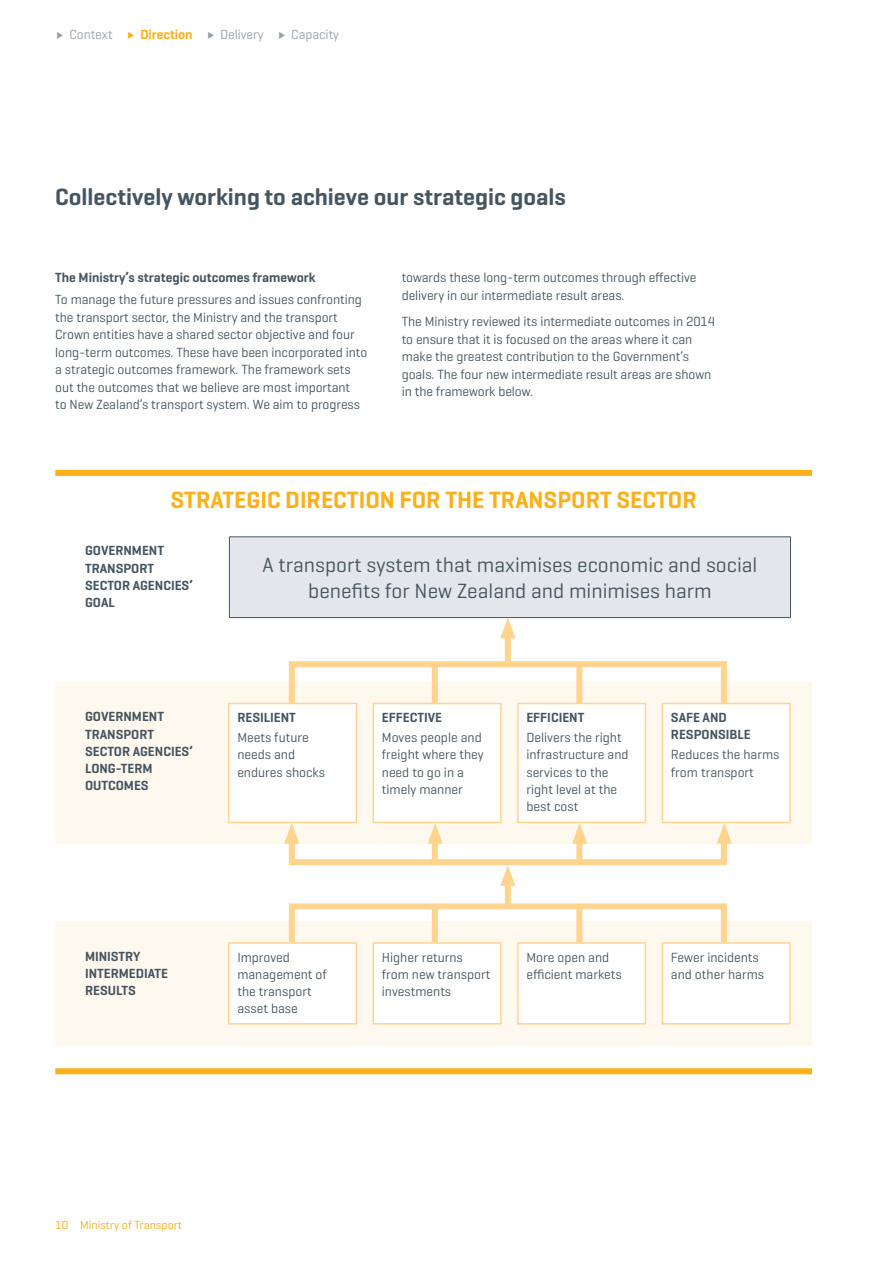
<style>
.page{position:relative;width:893px;height:1263px;background:#fff}
.page>*{position:absolute;margin:0;border:0;box-sizing:border-box;transform-origin:0 0}
.t1{font:600 24px "Geogrotesque";color:#455560}
.t2{font:600 24px "Geogrotesque";color:#fcaf17}
.t3{font:21px/25.5px "Geogrotesque";color:#455560;text-align:center}
.t4{font:13.5px/17.2px "Geogrotesque";letter-spacing:-.005em;color:#455560}
.t5{font:600 13.5px/17.2px "Geogrotesque";color:#455560}
.t6{font:13.5px "Geogrotesque";letter-spacing:-.005em;color:#95a2ac}
.t7{font:12px "Geogrotesque";letter-spacing:-.005em;color:#fcaf17}
.s1{font-size:24px}
.s2{font-size:24px;color:#fcaf17}
.s3{font-weight:600;color:#fcaf17}
</style>
<div class="page">
<svg style="left:55px;top:682px;width:757px;height:364px;fill:#fff8ef"></svg>
<svg style="left:55px;top:845px;width:612px;height:76px"></svg>
<div style="left:55px;top:470px;width:757px;height:6px;background:#fcaf17"></div>
<div style="left:55px;top:1068px;width:757px;height:6px;background:#fcaf17"></div>
<div style="left:229px;top:537px;width:561px;height:81px;background:#e3e7eb"></div>
<hr style="left:229px;top:537px;width:562px;height:1px;background:#455560">
<hr style="left:229px;top:537px;width:1px;height:80px;background:#455560">
<hr style="left:790px;top:537px;width:1px;height:80px;background:#455560">
<hr style="left:229px;top:617px;width:562px;height:1px;background:#455560">
<div style="left:229px;top:704px;width:127px;height:119px;background:#fff"></div>
<hr style="left:228px;top:703px;width:129px;height:1px;background:#ffd48e">
<hr style="left:228px;top:704px;width:2px;height:118px;background:#ffd48e">
<hr style="left:356px;top:704px;width:1px;height:118px;background:#ffd48e">
<hr style="left:228px;top:822px;width:129px;height:1px;background:#ffd48e">
<div style="left:373px;top:704px;width:128px;height:119px;background:#fff"></div>
<hr style="left:373px;top:704px;width:1px;height:118px;background:#ffd48e">
<hr style="left:500px;top:704px;width:2px;height:118px;background:#ffd48e">
<hr style="left:373px;top:822px;width:129px;height:1px;background:#ffd48e">
<div style="left:518px;top:704px;width:127px;height:119px;background:#fff"></div>
<hr style="left:517px;top:704px;width:2px;height:118px;background:#ffd48e">
<hr style="left:645px;top:704px;width:1px;height:118px;background:#ffd48e">
<hr style="left:517px;top:822px;width:129px;height:1px;background:#ffd48e">
<div style="left:662px;top:704px;width:128px;height:119px;background:#fff"></div>
<hr style="left:662px;top:703px;width:129px;height:1px;background:#ffd48e">
<hr style="left:662px;top:704px;width:1px;height:118px;background:#ffd48e">
<hr style="left:789px;top:704px;width:2px;height:118px;background:#ffd48e">
<hr style="left:662px;top:822px;width:129px;height:1px;background:#ffd48e">
<div style="left:229px;top:943px;width:127px;height:81px;background:#fff"></div>
<hr style="left:228px;top:942px;width:129px;height:2px;background:#ffd48e">
<hr style="left:228px;top:944px;width:2px;height:79px;background:#ffd48e">
<hr style="left:356px;top:944px;width:1px;height:79px;background:#ffd48e">
<hr style="left:228px;top:1023px;width:129px;height:2px;background:#ffd48e">
<div style="left:373px;top:943px;width:128px;height:81px;background:#fff"></div>
<hr style="left:373px;top:944px;width:1px;height:79px;background:#ffd48e">
<hr style="left:500px;top:944px;width:2px;height:79px;background:#ffd48e">
<hr style="left:373px;top:1023px;width:129px;height:2px;background:#ffd48e">
<div style="left:518px;top:943px;width:127px;height:81px;background:#fff"></div>
<hr style="left:517px;top:944px;width:2px;height:79px;background:#ffd48e">
<hr style="left:645px;top:944px;width:1px;height:79px;background:#ffd48e">
<hr style="left:517px;top:1023px;width:129px;height:2px;background:#ffd48e">
<div style="left:662px;top:943px;width:128px;height:81px;background:#fff"></div>
<hr style="left:662px;top:942px;width:129px;height:2px;background:#ffd48e">
<hr style="left:662px;top:944px;width:1px;height:79px;background:#ffd48e">
<hr style="left:789px;top:944px;width:2px;height:79px;background:#ffd48e">
<hr style="left:662px;top:1023px;width:129px;height:2px;background:#ffd48e">
<div style="left:289px;top:661px;width:438px;height:46px;border:6px solid #ffd48e"></div>
<div style="left:432px;top:666px;width:6px;height:38px;background:#ffd48e"></div>
<div style="left:576px;top:666px;width:6px;height:38px;background:#ffd48e"></div>
<div style="left:289px;top:828px;width:438px;height:37px;border:6px solid #ffd48e"></div>
<div style="left:432px;top:831px;width:6px;height:30px;background:#ffd48e"></div>
<div style="left:576px;top:831px;width:6px;height:30px;background:#ffd48e"></div>
<div style="left:289px;top:835px;width:5px;height:12px;background:#ffd48e"></div>
<svg style="left:284px;top:823px;width:15px;height:21px"></svg>
<svg style="left:428px;top:823px;width:15px;height:21px"></svg>
<svg style="left:572px;top:823px;width:15px;height:21px"></svg>
<hr style="left:722px;top:835px;width:4px;height:12px;background:#ffd48e">
<svg style="left:717px;top:823px;width:15px;height:21px"></svg>
<div style="left:289px;top:903px;width:438px;height:42px;border:6px solid #ffd48e"></div>
<div style="left:432px;top:908px;width:6px;height:35px;background:#ffd48e"></div>
<div style="left:576px;top:908px;width:6px;height:35px;background:#ffd48e"></div>
<svg style="left:500px;top:618px;width:15px;height:20px"></svg>
<div style="left:505px;top:635px;width:6px;height:28px;background:#ffd48e"></div>
<svg style="left:500px;top:865px;width:15px;height:21px"></svg>
<div style="left:505px;top:882px;width:6px;height:27px;background:#ffd48e"></div>
<p class="t6" style="left:55px;top:30px;width:285px"><span class="s1">∂</span> Context <span class="s2">∂</span> <span class="s3">Direction</span> <span class="s1">∂</span> Delivery <span class="s1">∂</span> Capacity</p>
<h1 class="t1" style="left:55px;top:188px;width:512px">Collectively working to achieve our strategic goals</h1>
<p class="t5" style="left:55px;top:270px;width:262px">The Ministry’s strategic outcomes framework</p>
<p class="t4" style="left:55px;top:292px;width:313px">To manage the future pressures and issues confronting the transport sector, the Ministry and the transport Crown entities have a shared sector objective and four long-term outcomes. These have been incorporated into a strategic outcomes framework. The framework sets out the outcomes that we believe are most important<br>to New Zealand’s transport system. We aim to progress</p>
<p class="t4" style="left:402px;top:270px;width:296px">towards these long-term outcomes through effective delivery in our intermediate result areas.</p>
<p class="t4" style="left:402px;top:313px;width:315px">The Ministry reviewed its intermediate outcomes in 2014 to ensure that it is focused on the areas where it can make the greatest contribution to the Government’s goals. The four new intermediate result areas are shown in the framework below.</p>
<h1 class="t2" style="left:170px;top:490px;width:528px">STRATEGIC DIRECTION FOR THE TRANSPORT SECTOR</h1>
<p class="t5" style="left:85px;top:543px;width:109px">GOVERNMENT<br>TRANSPORT<br>SECTOR AGENCIES’<br>GOAL</p>
<h2 class="t3" style="left:263px;top:554px;width:496px">A transport system that maximises economic and social benefits for New Zealand and minimises harm</h2>
<p class="t5" style="left:85px;top:709px;width:109px">GOVERNMENT<br>TRANSPORT<br>SECTOR AGENCIES’<br>LONG-TERM<br>OUTCOMES</p>
<p class="t5" style="left:237px;top:710px;width:60px">RESILIENT</p>
<p class="t4" style="left:237px;top:730px;width:89px">Meets future needs and endures shocks</p>
<p class="t5" style="left:382px;top:710px;width:62px">EFFECTIVE</p>
<p class="t4" style="left:382px;top:730px;width:103px">Moves people and freight where they need to go in a timely manner</p>
<p class="t5" style="left:526px;top:710px;width:59px">EFFICIENT</p>
<p class="t4" style="left:526px;top:730px;width:104px">Delivers the right infrastructure and services to the right level at the best cost</p>
<p class="t5" style="left:671px;top:710px;width:81px">SAFE AND<br>RESPONSIBLE</p>
<p class="t4" style="left:671px;top:747px;width:110px">Reduces the harms from transport</p>
<p class="t5" style="left:85px;top:949px;width:85px">MINISTRY<br>INTERMEDIATE<br>RESULTS</p>
<p class="t4" style="left:237px;top:949px;width:91px">Improved management of the transport asset base</p>
<p class="t4" style="left:382px;top:949px;width:110px">Higher returns from new transport investments</p>
<p class="t4" style="left:526px;top:949px;width:97px">More open and efficient markets</p>
<p class="t4" style="left:671px;top:949px;width:95px">Fewer incidents and other harms</p>
<p class="t7" style="left:55px;top:1220px;width:128px">10 Ministry of Transport</p>
</div>
